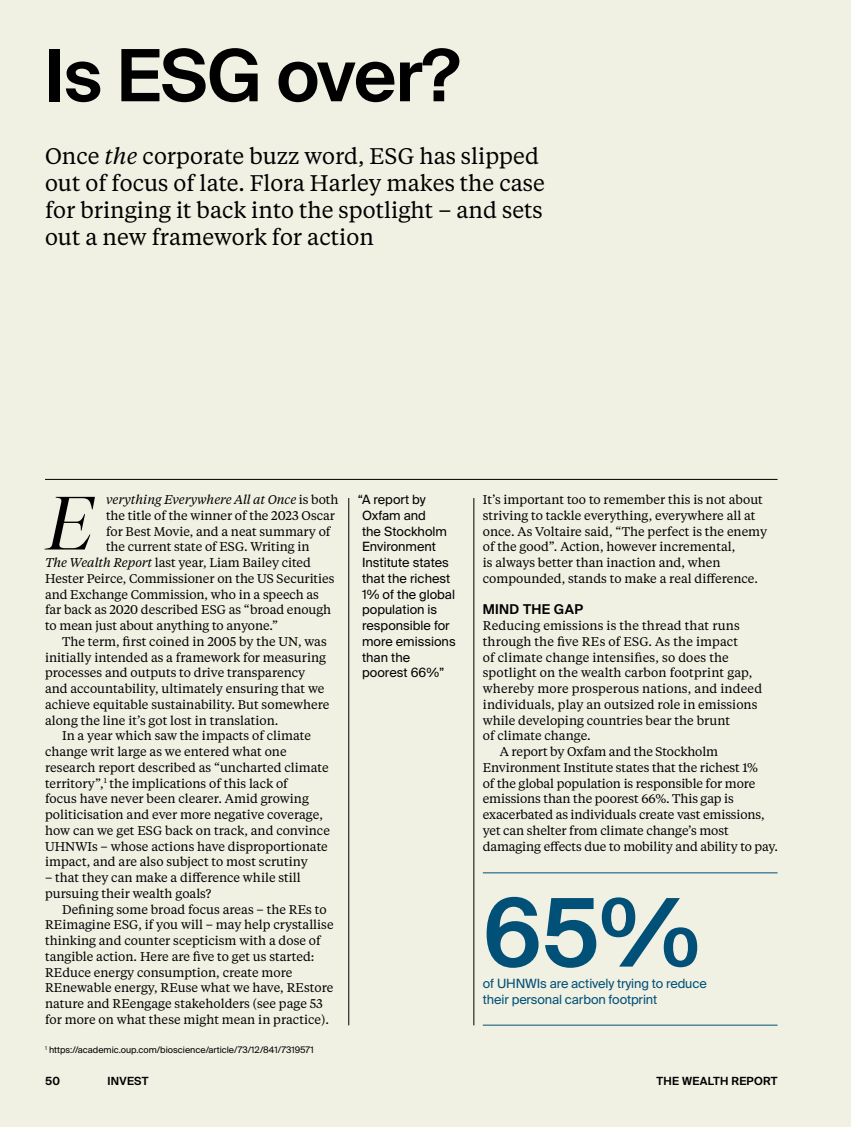
<style>
.page{position:relative;width:851px;height:1127px;background:#fff}
.page>*{position:absolute;margin:0;border:0;box-sizing:border-box;transform-origin:0 0}
.t1{font:600 94.5px "Suisse Intl";color:#005078}
.t2{font:italic 300 75px "Tiempos Fine";color:#000}
.t3{font:600 72px "Suisse Intl";letter-spacing:-.01em;color:#000}
.t4{font:22.5px/27px "Tiempos Text";color:#000}
.t5{font:600 13.5px "Suisse Intl";letter-spacing:.025em;color:#000}
.t6{font:12.75px/15.8px "Suisse Intl";color:#000}
.t7{font:12.75px/15.8px "Suisse Intl";letter-spacing:-.01em;color:#005078}
.t8{font:12.6px/15.8px "Tiempos Text";color:#000}
.t9{font:italic 12.6px "Tiempos Text";letter-spacing:-.005em;color:#000}
.t10{font:600 11.25px "Suisse Intl";letter-spacing:.025em;color:#000}
.t11{font:9px "Suisse Intl";color:#000}
.s1{font-style:italic}
.s2{font-style:normal}
</style>
<div class="page">
<div style="left:0;top:0;width:850px;height:1127px;background:#f0f0e3"></div>
<hr style="left:348px;top:498px;width:1px;height:527px;background:#000">
<hr style="left:473px;top:498px;width:1px;height:527px;background:#000">
<hr style="left:45px;top:479px;width:732px;height:1px;background:#000">
<hr style="left:483px;top:872px;width:294px;height:1px;background:#005078">
<hr style="left:483px;top:1025px;width:294px;height:1px;background:#005078">
<h3 class="t3" style="left:45px;top:34px;width:416px">Is ESG over?</h3>
<h3 class="t4" style="left:45px;top:142px;width:501px">Once <span class="s1">the</span> corporate buzz word, ESG has slipped out of focus of late. Flora Harley makes the case for bringing it back into the spotlight – and sets out a new framework for action</h3>
<p class="t9" style="left:106px;top:491px;width:234px">verything Everywhere All at Once <span class="s2">is both</span></p>
<p class="t8" style="left:106px;top:507px;width:230px">the title of the winner of the 2023 Oscar</p>
<p class="t8" style="left:106px;top:523px;width:226px">for Best Movie, and a neat summary of</p>
<p class="t8" style="left:106px;top:538px;width:205px">the current state of ESG. Writing in</p>
<p class="t8" style="left:45px;top:554px;width:267px"><span class="s1">The Wealth Report</span> last year, Liam Bailey cited</p>
<p class="t8" style="left:45px;top:570px;width:291px">Hester Peirce, Commissioner on the US Securities</p>
<p class="t8" style="left:45px;top:586px;width:275px">and Exchange Commission, who in a speech as</p>
<p class="t8" style="left:45px;top:601px;width:288px">far back as 2020 described ESG as “broad enough</p>
<p class="t8" style="left:45px;top:617px;width:234px">to mean just about anything to anyone.”</p>
<p class="t8" style="left:62px;top:633px;width:266px">The term, first coined in 2005 by the UN, was</p>
<p class="t8" style="left:45px;top:649px;width:282px">initially intended as a framework for measuring</p>
<p class="t8" style="left:45px;top:664px;width:262px">processes and outputs to drive transparency</p>
<p class="t8" style="left:45px;top:680px;width:281px">and accountability, ultimately ensuring that we</p>
<p class="t8" style="left:45px;top:696px;width:286px">achieve equitable sustainability. But somewhere</p>
<p class="t8" style="left:45px;top:712px;width:235px">along the line it’s got lost in translation.</p>
<p class="t8" style="left:62px;top:727px;width:250px">In a year which saw the impacts of climate</p>
<p class="t8" style="left:45px;top:743px;width:243px">change writ large as we entered what one</p>
<p class="t8" style="left:45px;top:759px;width:285px">research report described as “uncharted climate</p>
<p class="t8" style="left:45px;top:775px;width:244px">territory”,<sup>1</sup> the implications of this lack of</p>
<p class="t8" style="left:45px;top:790px;width:265px">focus have never been clearer. Amid growing</p>
<p class="t8" style="left:45px;top:806px;width:279px">politicisation and ever more negative coverage,</p>
<p class="t8" style="left:45px;top:822px;width:286px">how can we get ESG back on track, and convince</p>
<p class="t8" style="left:45px;top:838px;width:284px">UHNWIs – whose actions have disproportionate</p>
<p class="t8" style="left:45px;top:853px;width:264px">impact, and are also subject to most scrutiny</p>
<p class="t8" style="left:45px;top:869px;width:257px">– that they can make a difference while still pursuing their wealth goals?</p>
<p class="t8" style="left:45px;top:901px;width:290px;text-indent:17px">Defining some broad focus areas – the REs to REimagine ESG, if you will – may help crystallise thinking and counter scepticism with a dose of tangible action. Here are five to get us started:<br>REduce energy consumption, create more REnewable energy, REuse what we have, REstore nature and REengage stakeholders (see page 53 for more on what these might mean in practice).</p>
<h2 class="t2" style="left:46px;top:478px;width:48px">E</h2>
<p class="t11" style="left:45px;top:1045px;width:270px"><sup>1</sup> https://academic.oup.com/bioscience/article/73/12/841/7319571</p>
<p class="t6" style="left:362px;top:492px;width:95px;text-indent:-4px">“A report by<br>Oxfam and<br>the Stockholm<br>Environment<br>Institute states that the richest<br>1% of the global population is responsible for more emissions than the poorest 66%”</p>
<p class="t8" style="left:483px;top:491px;width:286px">It’s important too to remember this is not about striving to tackle everything, everywhere all at once. As Voltaire said, “The perfect is the enemy of the good”. Action, however incremental,<br>is always better than inaction and, when compounded, stands to make a real difference.</p>
<p class="t5" style="left:483px;top:602px;width:102px">MIND THE GAP</p>
<p class="t8" style="left:483px;top:617px;width:258px">Reducing emissions is the thread that runs</p>
<p class="t8" style="left:483px;top:633px;width:257px">through the five REs of ESG. As the impact</p>
<p class="t8" style="left:483px;top:649px;width:247px">of climate change intensifies, so does the</p>
<p class="t8" style="left:483px;top:664px;width:271px">spotlight on the wealth carbon footprint gap,</p>
<p class="t8" style="left:483px;top:680px;width:281px">whereby more prosperous nations, and indeed</p>
<p class="t8" style="left:483px;top:696px;width:276px">individuals, play an outsized role in emissions</p>
<p class="t8" style="left:483px;top:712px;width:249px">while developing countries bear the brunt</p>
<p class="t8" style="left:483px;top:727px;width:109px">of climate change.</p>
<p class="t8" style="left:500px;top:743px;width:220px">A report by Oxfam and the Stockholm</p>
<p class="t8" style="left:483px;top:759px;width:276px">Environment Institute states that the richest 1%</p>
<p class="t8" style="left:483px;top:775px;width:274px">of the global population is responsible for more</p>
<p class="t8" style="left:483px;top:790px;width:252px">emissions than the poorest 66%. This gap is</p>
<p class="t8" style="left:483px;top:806px;width:283px">exacerbated as individuals create vast emissions,</p>
<p class="t8" style="left:483px;top:822px;width:247px">yet can shelter from climate change’s most</p>
<p class="t8" style="left:483px;top:838px;width:297px">damaging effects due to mobility and ability to pay.</p>
<h1 class="t1" style="left:483px;top:879px;width:218px">65%</h1>
<p class="t7" style="left:483px;top:975px;width:225px">of UHNWIs are actively trying to reduce their personal carbon footprint</p>
<p class="t10" style="left:45px;top:1074px;width:17px">50</p>
<p class="t10" style="left:108px;top:1074px;width:42px">INVEST</p>
<p class="t10" style="left:656px;top:1074px;width:122px">THE WEALTH REPORT</p>
</div>
